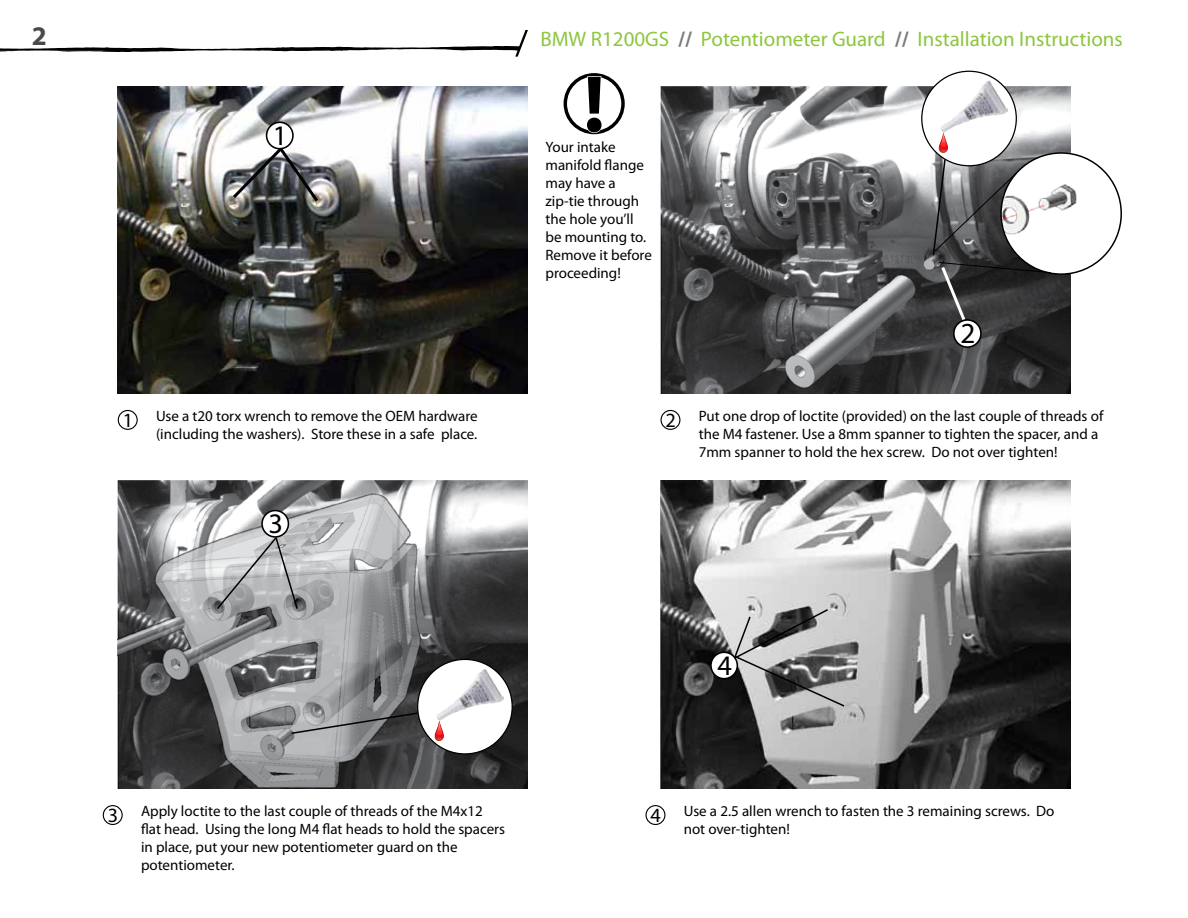
<style>
.page{position:relative;width:1188px;height:918px;background:#fff}
.page>*{position:absolute;margin:0;border:0;box-sizing:border-box;transform-origin:0 0}
.t1{font:700 81.15px "Myriad Pro";color:#000}
.t2{font:29.25px "Myriad Pro";color:#000}
.t3{font:28.35px "Myriad Pro";color:#000}
.t4{font:700 27px "Myriad Pro";color:#4a4a4d}
.t5{font:21px "Myriad Pro";color:#8dc63f}
.t6{font:20.25px "Myriad Pro";color:#000}
.t7{font:15px/18px "Myriad Pro";color:#000}
.s1{font-weight:700;color:#7b7c7f}
</style>
<div class="page">
<img style="left:118px;top:86px;width:410px;height:308px">
<img style="left:660px;top:86px;width:411px;height:307px">
<img style="left:118px;top:481px;width:410px;height:307px">
<img style="left:660px;top:481px;width:411px;height:307px">
<img style="left:1052px;top:153px;width:69px;height:121px">
<div style="left:922px;top:71px;width:94px;height:95px;background:#fff;border-radius:50%"></div>
<img style="left:936px;top:80px;width:72px;height:52px">
<div style="left:418px;top:659px;width:94px;height:95px;background:#fff;border-radius:50%"></div>
<svg style="left:434px;top:722px;width:10px;height:20px"></svg>
<img style="left:432px;top:669px;width:72px;height:53px">
<svg style="left:290px;top:712px;width:129px;height:23px;background:#78797b"></svg>
<svg style="left:118px;top:410px;width:19px;height:19px"></svg>
<div style="left:118px;top:410px;width:20px;height:20px;border:1px solid #000;border-radius:50%"></div>
<svg style="left:124px;top:413px;width:6px;height:15px"></svg>
<div style="left:266px;top:122px;width:28px;height:27px;border:2px solid #000;border-radius:50%"></div>
<svg style="left:103px;top:806px;width:19px;height:18px"></svg>
<div style="left:103px;top:805px;width:20px;height:20px;border:1px solid #000;border-radius:50%"></div>
<svg style="left:107px;top:808px;width:11px;height:15px"></svg>
<div style="left:261px;top:510px;width:28px;height:28px;border:2px solid #000;border-radius:50%"></div>
<svg style="left:661px;top:410px;width:19px;height:19px"></svg>
<div style="left:660px;top:410px;width:20px;height:20px;border:1px solid #000;border-radius:50%"></div>
<svg style="left:665px;top:412px;width:11px;height:16px"></svg>
<div style="left:953px;top:319px;width:29px;height:29px;border:2px solid #000;border-radius:50%"></div>
<svg style="left:646px;top:806px;width:19px;height:18px"></svg>
<div style="left:645px;top:805px;width:20px;height:20px;border:1px solid #000;border-radius:50%"></div>
<svg style="left:650px;top:807px;width:11px;height:16px"></svg>
<svg style="left:711px;top:652px;width:26px;height:27px"></svg>
<div style="left:710px;top:652px;width:28px;height:27px;border:2px solid #000;border-radius:50%"></div>
<svg style="left:565px;top:75px;width:58px;height:58px"></svg>
<div style="left:564px;top:73px;width:61px;height:61px;border:3px solid #000;border-radius:50%"></div>
<svg style="left:586px;top:75px;width:17px;height:59px"></svg>
<svg style="left:0;top:30px;width:528px;height:27px"></svg>
<svg style="left:932px;top:132px;width:120px;height:213px"></svg>
<svg style="left:230px;top:125px;width:91px;height:80px"></svg>
<svg style="left:215px;top:513px;width:84px;height:98px;background:#bcbdbf"></svg>
<svg style="left:717px;top:608px;width:129px;height:100px;background:#939393"></svg>
<h3 class="t4" style="left:31px;top:18px;width:16px">2</h3>
<h3 class="t3" style="left:273px;top:118px;width:16px">1</h3>
<h3 class="t6" style="left:123px;top:407px;width:12px">1</h3>
<p class="t7" style="left:156px;top:407px;width:323px">Use a t20 torx wrench to remove the OEM hardware (including the washers). Store these in a safe place.</p>
<h3 class="t3" style="left:268px;top:506px;width:16px">3</h3>
<h3 class="t5" style="left:540px;top:26px;width:584px">BMW R1200GS <span class="s1">//</span> Potentiometer Guard <span class="s1">//</span> Installation Instructions</h3>
<h1 class="t1" style="left:583px;top:51px;width:23px">!</h1>
<p class="t7" style="left:545px;top:138px;width:108px">Your intake manifold flange may have a zip-tie through the hole you’ll be mounting to.<br>Remove it before proceeding!</p>
<h2 class="t2" style="left:960px;top:315px;width:16px">2</h2>
<h3 class="t6" style="left:666px;top:407px;width:12px">2</h3>
<p class="t7" style="left:699px;top:407px;width:406px">Put one drop of loctite (provided) on the last couple of threads of the M4 fastener. Use a 8mm spanner to tighten the spacer, and a<br>7mm spanner to hold the hex screw. Do not over tighten!</p>
<h3 class="t3" style="left:717px;top:648px;width:16px">4</h3>
<h3 class="t6" style="left:108px;top:803px;width:12px">3</h3>
<p class="t7" style="left:141px;top:802px;width:366px">Apply loctite to the last couple of threads of the M4x12 flat head. Using the long M4 flat heads to hold the spacers in place, put your new potentiometer guard on the potentiometer.</p>
<h3 class="t6" style="left:651px;top:803px;width:12px">4</h3>
<p class="t7" style="left:684px;top:802px;width:372px">Use a 2.5 allen wrench to fasten the 3 remaining screws. Do not over-tighten!</p>
</div>
